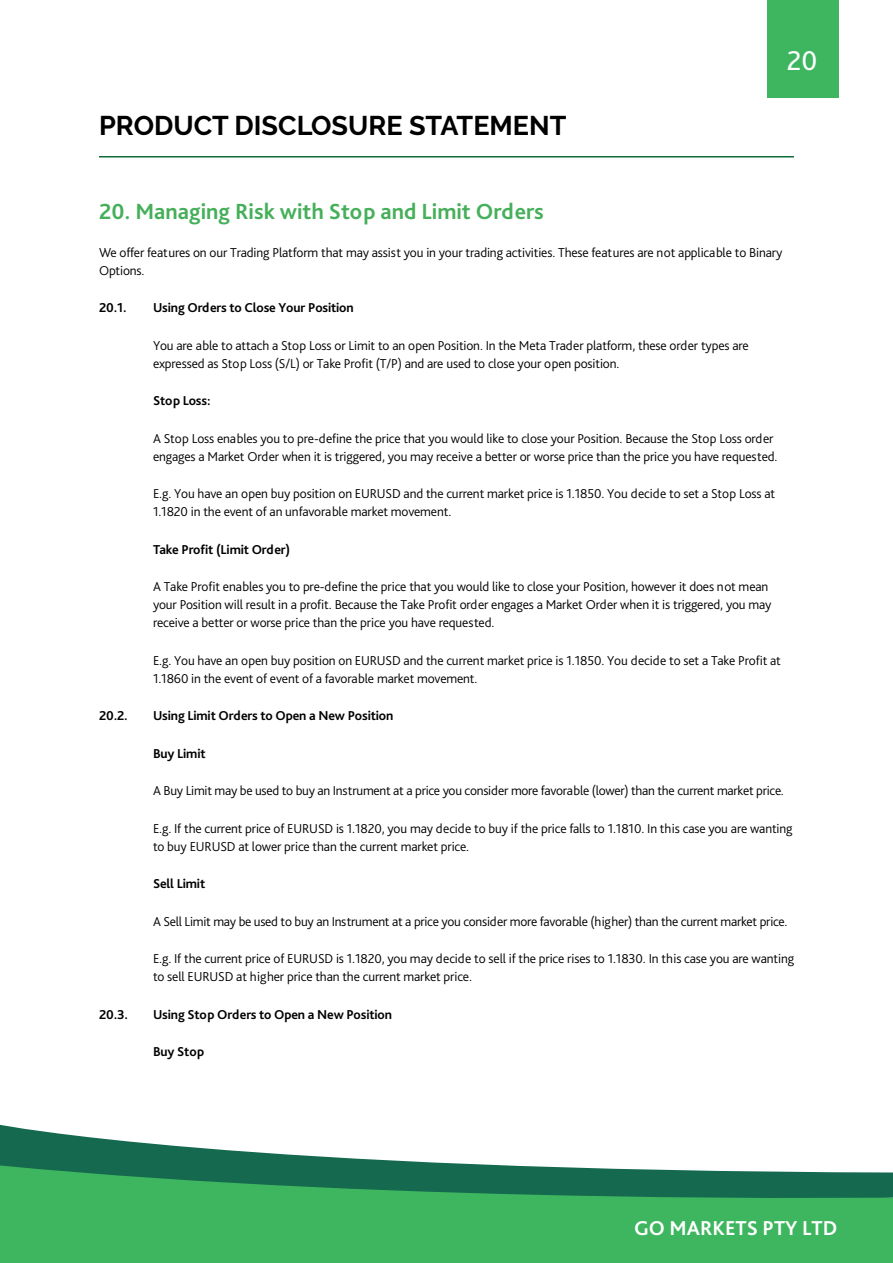
<style>
.page{position:relative;width:893px;height:1263px;background:#fff}
.page>*{position:absolute;margin:0;border:0;box-sizing:border-box;transform-origin:0 0}
.t1{font:28.5px "Bliss Pro";color:#fff}
.t2{font:700 27px "Raleway";color:#000}
.t3{font:700 22.95px "Bliss Pro";color:#46af5a}
.t4{font:700 21px "Bliss Pro";color:#fff}
.t5{font:300 13.5px/18px "Bliss Pro";letter-spacing:-.01em;color:#000101}
.t6{font:700 13.5px "Bliss Pro";letter-spacing:-.01em;color:#000101}
</style>
<div class="page">
<hr style="left:99px;top:156px;width:695px;height:2px;background:#0e6c38">
<div style="left:768px;top:0;width:71px;height:98px;background:#3db65f"></div>
<div style="left:767px;top:0;width:70px;height:98px;background:#3eb65f"></div>
<div style="left:0;top:1204px;width:893px;height:59px;background:#3eb65f"></div>
<div style="left:0;top:1197px;width:893px;height:7px;background:#3eb65f"></div>
<svg style="left:0;top:1125px;width:893px;height:72px"></svg>
<h2 class="t2" style="left:99px;top:110px;width:469px">PRODUCT DISCLOSURE STATEMENT</h2>
<h1 class="t1" style="left:787px;top:43px;width:32px">20</h1>
<h3 class="t3" style="left:99px;top:197px;width:446px">20. Managing Risk with Stop and Limit Orders</h3>
<p class="t5" style="left:99px;top:243px;width:685px">We offer features on our Trading Platform that may assist you in your trading activities. These features are not applicable to Binary<br>Options.</p>
<p class="t6" style="left:99px;top:299px;width:29px">20.1.</p>
<p class="t6" style="left:153px;top:299px;width:202px">Using Orders to Close Your Position</p>
<p class="t5" style="left:153px;top:336px;width:597px">You are able to attach a Stop Loss or Limit to an open Position. In the Meta Trader platform, these order types are expressed as Stop Loss (S/L) or Take Profit (T/P) and are used to close your open position.</p>
<p class="t6" style="left:153px;top:392px;width:59px">Stop Loss:</p>
<p class="t5" style="left:153px;top:429px;width:626px">A Stop Loss enables you to pre-define the price that you would like to close your Position. Because the Stop Loss order engages a Market Order when it is triggered, you may receive a better or worse price than the price you have requested.</p>
<p class="t5" style="left:153px;top:484px;width:624px">E.g. You have an open buy position on EURUSD and the current market price is 1.1850. You decide to set a Stop Loss at<br>1.1820 in the event of an unfavorable market movement.</p>
<p class="t6" style="left:153px;top:541px;width:139px">Take Profit (Limit Order)</p>
<p class="t5" style="left:153px;top:577px;width:620px">A Take Profit enables you to pre-define the price that you would like to close your Position, however it does not mean your Position will result in a profit. Because the Take Profit order engages a Market Order when it is triggered, you may receive a better or worse price than the price you have requested.</p>
<p class="t5" style="left:153px;top:651px;width:629px">E.g. You have an open buy position on EURUSD and the current market price is 1.1850. You decide to set a Take Profit at<br>1.1860 in the event of event of a favorable market movement.</p>
<p class="t6" style="left:99px;top:707px;width:30px">20.2.</p>
<p class="t6" style="left:153px;top:707px;width:242px">Using Limit Orders to Open a New Position</p>
<p class="t6" style="left:153px;top:745px;width:54px">Buy Limit</p>
<p class="t5" style="left:153px;top:781px;width:632px">A Buy Limit may be used to buy an Instrument at a price you consider more favorable (lower) than the current market price.</p>
<p class="t5" style="left:153px;top:819px;width:641px">E.g. If the current price of EURUSD is 1.1820, you may decide to buy if the price falls to 1.1810. In this case you are wanting to buy EURUSD at lower price than the current market price.</p>
<p class="t6" style="left:153px;top:875px;width:54px">Sell Limit</p>
<p class="t5" style="left:153px;top:912px;width:636px">A Sell Limit may be used to buy an Instrument at a price you consider more favorable (higher) than the current market price.</p>
<p class="t5" style="left:153px;top:949px;width:643px">E.g. If the current price of EURUSD is 1.1820, you may decide to sell if the price rises to 1.1830. In this case you are wanting to sell EURUSD at higher price than the current market price.</p>
<p class="t6" style="left:99px;top:1006px;width:31px">20.3.</p>
<p class="t6" style="left:153px;top:1006px;width:240px">Using Stop Orders to Open a New Position</p>
<p class="t6" style="left:153px;top:1043px;width:53px">Buy Stop</p>
<h3 class="t4" style="left:634px;top:1215px;width:205px">GO MARKETS PTY LTD</h3>
</div>
